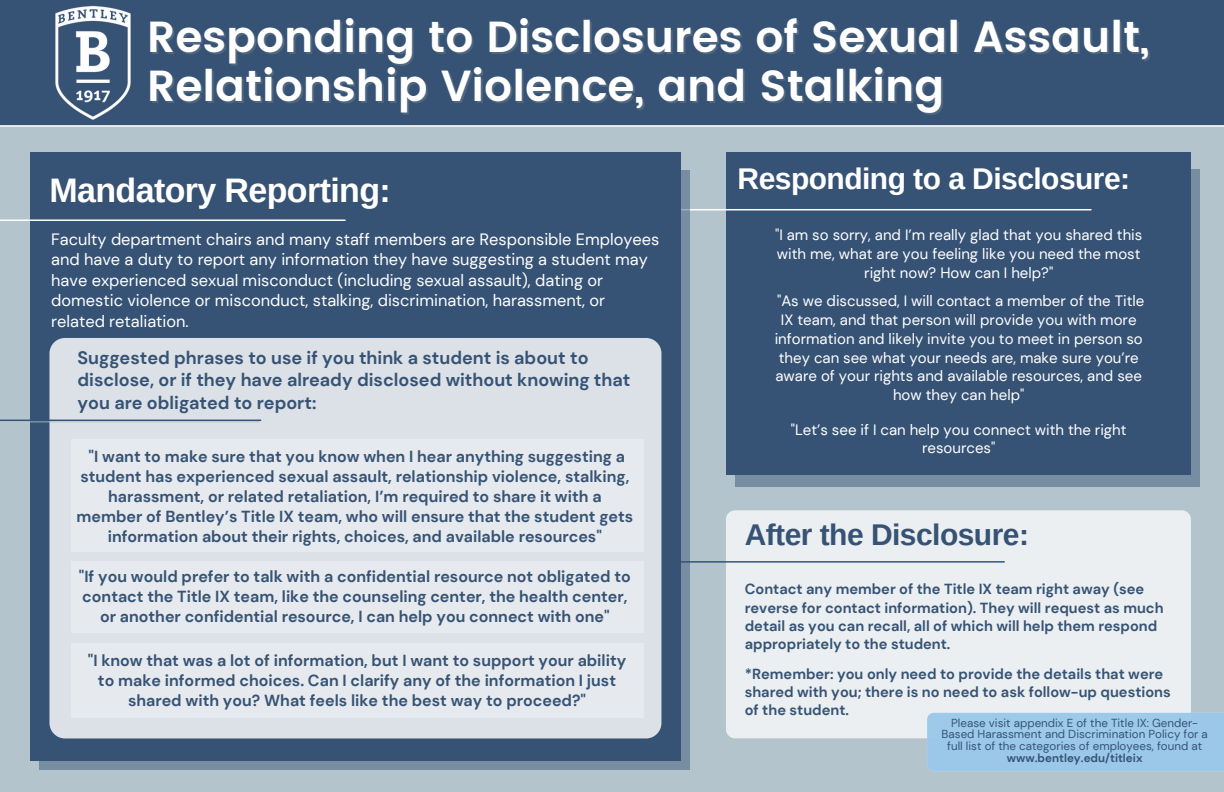
<style>
.page{position:relative;width:1224px;height:792px;background:#b3c4cc}
.page>*{position:absolute;margin:0;border:0;box-sizing:border-box;transform-origin:0 0}
.t1{font:600 43.6px/49.6px "Poppins";color:#fff}
.t2{font:700 34px "Arimo";letter-spacing:-.02em;color:#fff}
.t3{font:700 30px "Arimo";letter-spacing:-.015em;color:#fff}
.t4{font:700 30px "Arimo";letter-spacing:-.02em;color:#365375}
.t5{font:700 18px/22.4px "DM Sans";color:#365375}
.t6{font:16.4px/20.6px "DM Sans";color:#fff}
.t7{font:700 16px/20px "DM Sans";color:#365375;text-align:center}
.t8{font:15px/18.8px "DM Sans";color:#fff;text-align:center}
.t9{font:700 14.6px/18.2px "DM Sans";color:#365375}
.t10{font:11.6px/11.6px "DM Sans";color:#365375;text-align:center}
.s1{font-weight:700}
</style>
<div class="page">
<div style="left:0;top:0;width:1224px;height:125px;background:#365375"></div>
<div style="left:726px;top:510px;width:465px;height:228px;background:#ebeff1;border-radius:9px"></div>
<hr style="left:586px;top:561px;width:418px;height:2px;background:#365375">
<div style="left:735px;top:169px;width:465px;height:318px;background:#778ea2"></div>
<div style="left:726px;top:152px;width:465px;height:323px;background:#365375"></div>
<hr style="left:673px;top:209px;width:418px;height:1px;background:#fff">
<div style="left:39px;top:170px;width:651px;height:600px;background:#778ea2"></div>
<div style="left:30px;top:152px;width:651px;height:609px;background:#365375"></div>
<div style="left:49px;top:338px;width:612px;height:400px;background:#dce1e7;border-radius:15px"></div>
<div style="left:927px;top:713px;width:297px;height:58px;background:#9bc8e8"></div>
<hr style="left:0;top:219px;width:345px;height:2px;background:#fff">
<hr style="left:0;top:125px;width:1224px;height:2px;background:#fff">
<img style="left:51px;top:3px;width:86px;height:120px">
<div style="left:71px;top:439px;width:573px;height:113px;background:#e6eaee"></div>
<div style="left:71px;top:561px;width:573px;height:72px;background:#e6eaee"></div>
<div style="left:71px;top:643px;width:573px;height:75px;background:#e6eaee"></div>
<hr style="left:0;top:421px;width:259px;height:2px;background:#b3c4cc">
<hr style="left:0;top:420px;width:261px;height:1px;background:#365375">
<p class="t1" style="left:147px;top:12px;width:1004px">Responding to Disclosures of Sexual Assault,<br>Relationship Violence, and Stalking</p>
<p class="t2" style="left:49px;top:171px;width:343px">Mandatory Reporting:</p>
<p class="t6" style="left:51px;top:229px;width:610px">Faculty department chairs and many staff members are Responsible Employees and have a duty to report any information they have suggesting a student may have experienced sexual misconduct (including sexual assault), dating or domestic violence or misconduct, stalking, discrimination, harassment, or related retaliation.</p>
<p class="t5" style="left:77px;top:346px;width:554px">Suggested phrases to use if you think a student is about to disclose, or if they have already disclosed without knowing that you are obligated to report:</p>
<p class="t7" style="left:76px;top:447px;width:558px">"I want to make sure that you know when I hear anything suggesting a student has experienced sexual assault, relationship violence, stalking, harassment, or related retaliation, I’m required to share it with a member of Bentley’s Title IX team, who will ensure that the student gets information about their rights, choices, and available resources"</p>
<p class="t7" style="left:79px;top:567px;width:554px">"If you would prefer to talk with a confidential resource not obligated to contact the Title IX team, like the counseling center, the health center, or another confidential resource, I can help you connect with one"</p>
<p class="t7" style="left:88px;top:651px;width:540px">"I know that was a lot of information, but I want to support your ability to make informed choices. Can I clarify any of the information I just shared with you? What feels like the best way to proceed?"</p>
<p class="t3" style="left:738px;top:162px;width:394px">Responding to a Disclosure:</p>
<p class="t8" style="left:775px;top:226px;width:369px">"I am so sorry, and I’m really glad that you shared this with me, what are you feeling like you need the most right now? How can I help?"</p>
<p class="t8" style="left:775px;top:292px;width:371px">"As we discussed, I will contact a member of the Title IX team, and that person will provide you with more information and likely invite you to meet in person so they can see what your needs are, make sure you’re aware of your rights and available resources, and see how they can help"</p>
<p class="t8" style="left:791px;top:420px;width:337px">"Let’s see if I can help you connect with the right resources"</p>
<p class="t4" style="left:745px;top:518px;width:286px">After the Disclosure:</p>
<p class="t9" style="left:745px;top:580px;width:420px">Contact any member of the Title IX team right away (see reverse for contact information). They will request as much detail as you can recall, all of which will help them respond appropriately to the student.</p>
<p class="t9" style="left:745px;top:665px;width:428px">*Remember: you only need to provide the details that were shared with you; there is no need to ask follow-up questions of the student.</p>
<p class="t10" style="left:942px;top:717px;width:268px">Please visit appendix E of the Title IX: Gender-Based Harassment and Discrimination Policy for a full list of the categories of employees, found at <span class="s1">www.bentley.edu/titleix</span></p>
</div>
